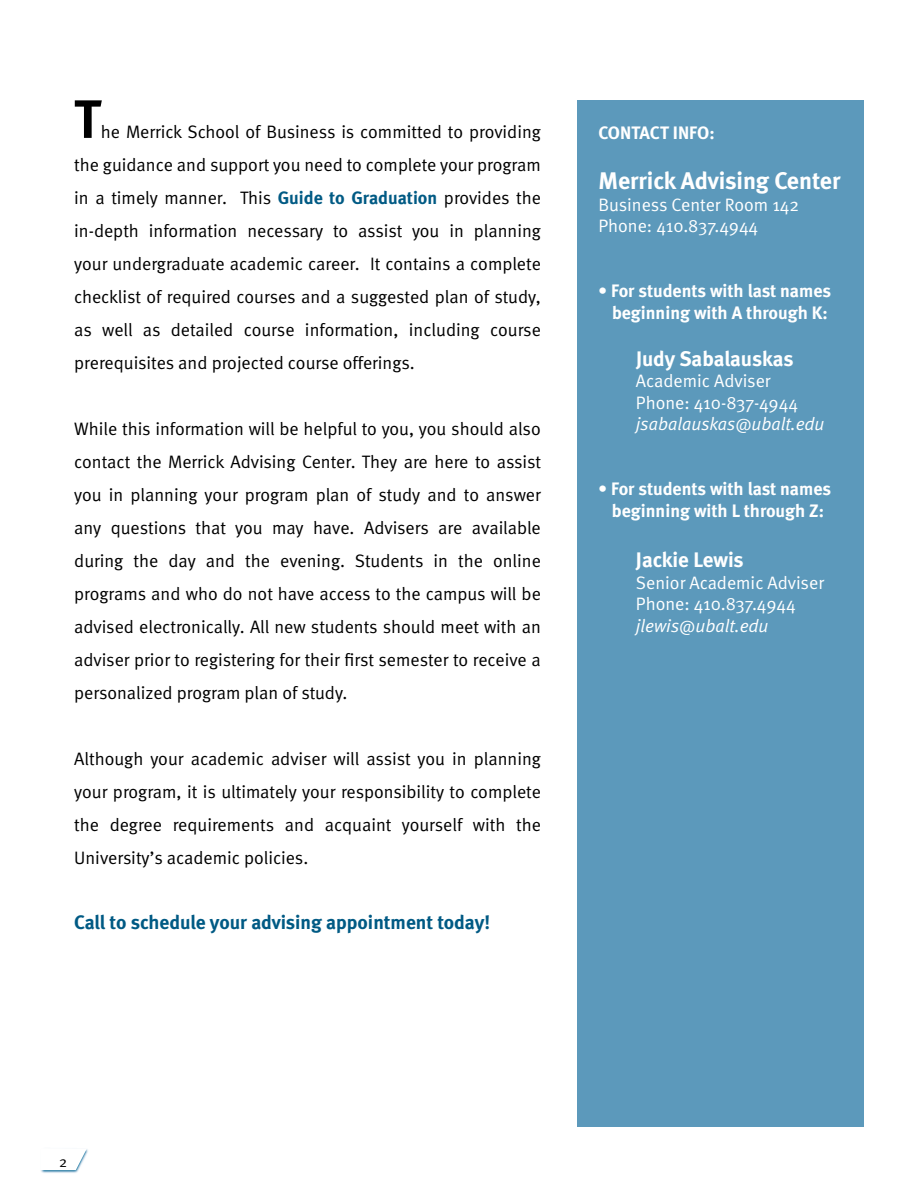
<style>
.page{position:relative;width:918px;height:1188px;background:#fff}
.page>*{position:absolute;margin:0;border:0;box-sizing:border-box;transform-origin:0 0}
.t1{font:700 54px "Meta";color:#000}
.t2{font:700 24px "Meta";color:#fff}
.t3{font:700 21px "Meta";color:#fff}
.t4{font:700 19.5px "Meta";letter-spacing:-.005em;color:#005a84}
.t5{font:18px/33px "Meta Normal";color:#000;text-align:justify}
.t6{font:18px/21.6px "Meta Normal";color:#fff}
.t7{font:700 18px/21.6px "Meta";color:#fff;text-align:center}
.t8{font:italic 18px "Meta Normal";color:#fff}
.s1{font-family:"Meta";font-weight:700;color:#005a84}
</style>
<div class="page">
<div style="left:577px;top:100px;width:287px;height:1027px;background:#5c99bb"></div>
<img style="left:41px;top:1149px;width:47px;height:24px">
<svg style="left:41px;top:1149px;width:46px;height:21px"></svg>
<h1 class="t1" style="left:74px;top:88px;width:28px">T</h1>
<p class="t5" style="left:74px;top:115px;width:468px;text-indent:27px">he Merrick School of Business is committed to providing the guidance and support you need to complete your program in a timely manner. This <span class="s1">Guide to Graduation</span> provides the in-depth information necessary to assist you in planning your undergraduate academic career. It contains a complete checklist of required courses and a suggested plan of study, as well as detailed course information, including course prerequisites and projected course offerings.</p>
<p class="t5" style="left:74px;top:412px;width:468px">While this information will be helpful to you, you should also contact the Merrick Advising Center. They are here to assist you in planning your program plan of study and to answer any questions that you may have. Advisers are available during the day and the evening. Students in the online programs and who do not have access to the campus will be advised electronically. All new students should meet with an adviser prior to registering for their first semester to receive a personalized program plan of study.</p>
<p class="t5" style="left:74px;top:742px;width:468px">Although your academic adviser will assist you in planning your program, it is ultimately your responsibility to complete the degree requirements and acquaint yourself with the University’s academic policies.</p>
<p class="t4" style="left:74px;top:911px;width:418px">Call to schedule your advising appointment today!</p>
<p class="t7" style="left:598px;top:122px;width:21px">Contact</p>
<p class="t7" style="left:673px;top:122px;width:43px">in fo:</p>
<h2 class="t2" style="left:598px;top:167px;width:243px">Merrick Advising Center</h2>
<p class="t6" style="left:598px;top:194px;width:200px">Business Center Room 142<br>Phone: 410.837.4944</p>
<p class="t7" style="left:598px;top:280px;width:234px">• For students with last names beginning with A through K:</p>
<p class="t3" style="left:636px;top:346px;width:159px">Judy Sabalauskas</p>
<p class="t6" style="left:636px;top:370px;width:164px">Academic Adviser<br>Phone: 410-837-4944</p>
<p class="t8" style="left:636px;top:414px;width:190px">jsabalauskas@ubalt.edu</p>
<p class="t7" style="left:599px;top:478px;width:234px">• For students with last names beginning with L through Z:</p>
<p class="t3" style="left:636px;top:548px;width:109px">Jackie Lewis</p>
<p class="t6" style="left:636px;top:572px;width:189px">Senior Academic Adviser<br>Phone: 410.837.4944</p>
<p class="t8" style="left:636px;top:615px;width:134px">jlewis@ubalt.edu</p>
</div>
